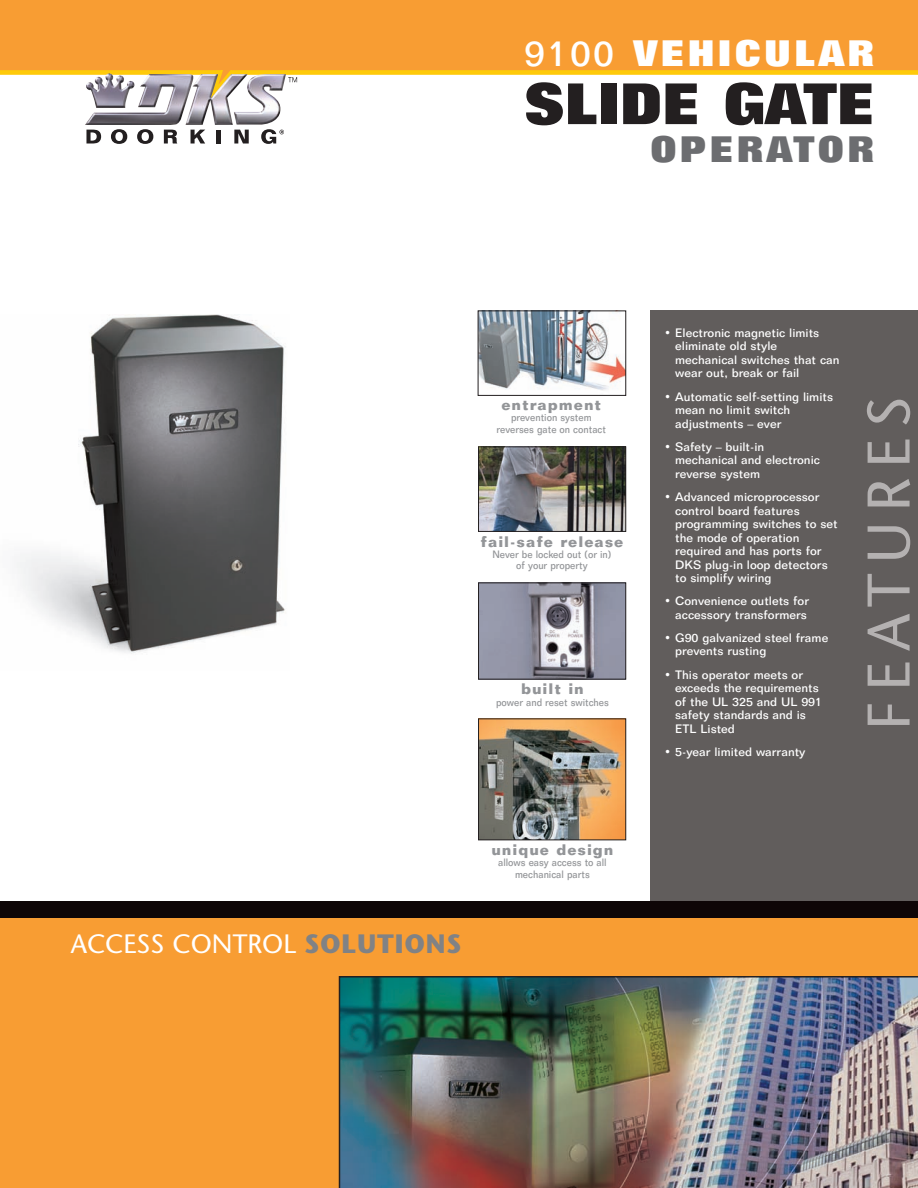
<style>
.page{position:relative;width:918px;height:1188px;background:#fff}
.page>*{position:absolute;margin:0;border:0;box-sizing:border-box;transform-origin:0 0}
.t1{font:60px "Stone Sans";letter-spacing:.17em;color:#b4b1b1}
.t2{font:800 57px "Folio BT";letter-spacing:-.015em;color:#231f20}
.t3{font:800 36px "Folio BT";letter-spacing:.07em;color:#fff}
.t4{font:800 36px "Folio BT";letter-spacing:.07em;color:#6c6d70}
.t5{font:26.55px "Stone Sans";color:#fff}
.t6{font:700 15px "Folio BT";letter-spacing:.065em;color:#939598}
.t7{font:500 12px/13.5px "Folio BT";color:#fff}
.t8{font:500 10.5px/11.2px "Folio BT";color:#939598;text-align:center;scale:.9 1}
.s1{font-weight:500}
.s2{font-weight:700;color:#808285}
</style>
<div class="page">
<div style="left:0;top:0;width:918px;height:70px;background:#f89d33"></div>
<svg style="left:86px;top:130px;width:15px;height:14px"></svg>
<svg style="left:111px;top:129px;width:16px;height:15px"></svg>
<svg style="left:137px;top:129px;width:16px;height:15px"></svg>
<svg style="left:164px;top:130px;width:13px;height:14px"></svg>
<svg style="left:191px;top:130px;width:14px;height:14px"></svg>
<hr style="left:217px;top:130px;width:4px;height:14px;background:#231f20">
<svg style="left:234px;top:130px;width:15px;height:14px"></svg>
<svg style="left:261px;top:129px;width:23px;height:15px"></svg>
<svg style="left:0;top:70px;width:918px;height:13px"></svg>
<img style="left:85px;top:73px;width:201px;height:52px">
<img style="left:480px;top:448px;width:144px;height:82px">
<div style="left:478px;top:446px;width:148px;height:86px;border:1px solid #231f20"></div>
<img style="left:480px;top:584px;width:144px;height:94px">
<div style="left:478px;top:582px;width:148px;height:98px;border:1px solid #231f20"></div>
<img style="left:480px;top:720px;width:144px;height:118px">
<div style="left:478px;top:718px;width:148px;height:122px;border:1px solid #231f20"></div>
<img style="left:480px;top:313px;width:144px;height:78px">
<div style="left:478px;top:311px;width:148px;height:85px;border:1px solid #231f20"></div>
<div style="left:650px;top:310px;width:268px;height:598px;background:#615d5c"></div>
<div style="left:0;top:917px;width:918px;height:271px;background:#f89d33"></div>
<img style="left:339px;top:976px;width:579px;height:212px">
<div style="left:0;top:901px;width:918px;height:16px;background:#0e0607"></div>
<img style="left:16px;top:315px;width:270px;height:339px">
<h3 class="t3" style="left:524px;top:40px;width:352px"><span class="s1">9100</span> VEHICULAR</h3>
<h2 class="t2" style="left:524px;top:83px;width:353px">SLIDE GATE</h2>
<h3 class="t4" style="left:650px;top:136px;width:227px">OPERATOR</h3>
<p class="t6" style="left:501px;top:399px;width:101px">entrapment</p>
<p class="t8" style="left:497px;top:413px;width:123px">prevention system reverses gate on contact</p>
<p class="t6" style="left:481px;top:536px;width:144px">fail-safe release</p>
<p class="t8" style="left:492px;top:550px;width:134px">Never be locked out (or in) of your property</p>
<p class="t6" style="left:521px;top:683px;width:64px">built in</p>
<p class="t8" style="left:496px;top:698px;width:127px">power and reset switches</p>
<h3 class="t5" style="left:71px;top:933px;width:392px">ACCESS CONTROL <span class="s2">SOLUTIONS</span></h3>
<p class="t6" style="left:491px;top:844px;width:124px">unique design</p>
<p class="t8" style="left:498px;top:858px;width:122px">allows easy access to all mechanical parts</p>
<p class="t7" style="left:675px;top:327px;width:166px;text-indent:-11px">• Electronic magnetic limits eliminate old style mechanical switches that can wear out, break or fail</p>
<p class="t7" style="left:675px;top:391px;width:159px;text-indent:-11px">• Automatic self-setting limits mean no limit switch adjustments – ever</p>
<p class="t7" style="left:675px;top:441px;width:146px;text-indent:-11px">• Safety – built-in mechanical and electronic reverse system</p>
<p class="t7" style="left:675px;top:491px;width:164px;text-indent:-11px">• Advanced microprocessor control board features programming switches to set the mode of operation required and has ports for<br>DKS plug-in loop detectors to simplify wiring</p>
<p class="t7" style="left:664px;top:595px;width:146px;text-align:right">• Convenience outlets for accessory transformers</p>
<p class="t7" style="left:675px;top:632px;width:155px;text-indent:-11px">• G90 galvanized steel frame prevents rusting</p>
<p class="t7" style="left:675px;top:669px;width:149px;text-indent:-11px">• This operator meets or exceeds the requirements of the UL 325 and UL 991 safety standards and is<br>ETL Listed</p>
<p class="t7" style="left:664px;top:746px;width:143px">• 5-year limited warranty</p>
<h1 class="t1" style="left:865px;top:730px;width:335px;rotate:-90deg">FEATURES</h1>
</div>
